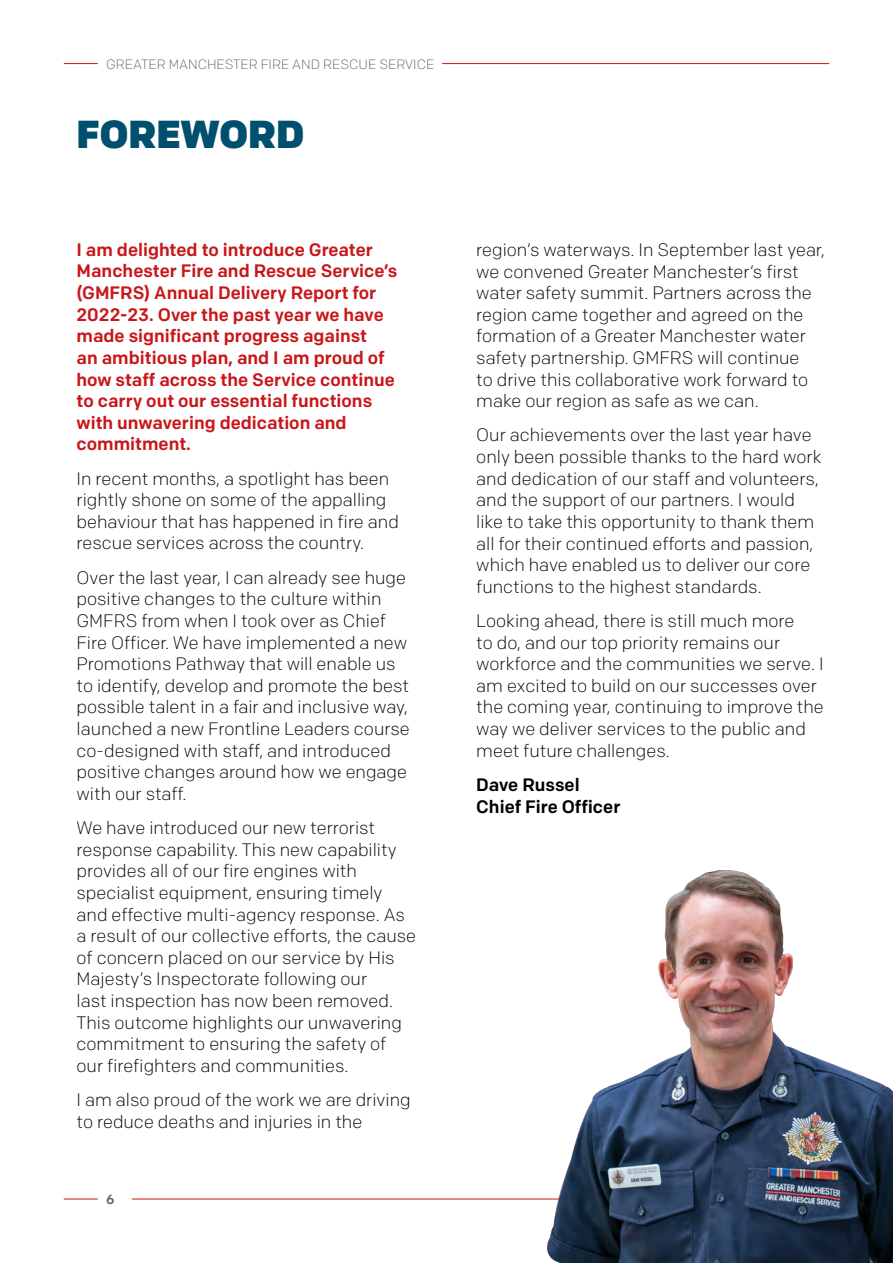
<style>
.page{position:relative;width:893px;height:1263px;background:#fff}
.page>*{position:absolute;margin:0;border:0;box-sizing:border-box;transform-origin:0 0}
.Titles_for_TOC{font:900 39px "Colfax";color:#004f6e}
.Body{font:300 18px/21.6px "Colfax";color:#000}
.Intro{font:500 18px/21.6px "Colfax";color:#c81619}
.Body-2{font:500 18px "Colfax";color:#000}
.names{font:500 18px "Colfax";color:#000}
.t1{font:300 13.5px "Colfax";color:#646363}
.t2{font:500 13.5px "Colfax";color:#646363}
</style>
<div class="page">
<hr style="left:64px;top:63px;width:34px;height:1px;background:#c81619">
<hr style="left:64px;top:1199px;width:34px;height:1px;background:#c81619">
<hr style="left:132px;top:1199px;width:697px;height:1px;background:#c81619">
<hr style="left:442px;top:63px;width:387px;height:1px;background:#c81619">
<img style="left:536px;top:870px;width:357px;height:393px">
<p class="t1" style="left:106px;top:56px;width:329px">GREATER MANCHESTER FIRE AND RESCUE SERVICE</p>
<h2 class="Titles_for_TOC" style="left:77px;top:111px;width:229px">FOREWORD</h2>
<p class="Intro" style="left:77px;top:239px;width:322px">I am delighted to introduce Greater Manchester Fire and Rescue Service’s (GMFRS) Annual Delivery Report for 2022-23. Over the past year we have made significant progress against<br>an ambitious plan, and I am proud of how staff across the Service continue to carry out our essential functions with unwavering dedication and commitment.</p>
<p class="Body" style="left:77px;top:467px;width:324px">In recent months, a spotlight has been rightly shone on some of the appalling behaviour that has happened in fire and rescue services across the country.</p>
<p class="Body" style="left:77px;top:567px;width:335px">Over the last year, I can already see huge positive changes to the culture within GMFRS from when I took over as Chief Fire Officer. We have implemented a new Promotions Pathway that will enable us to identify, develop and promote the best possible talent in a fair and inclusive way, launched a new Frontline Leaders course co-designed with staff, and introduced positive changes around how we engage with our staff.</p>
<p class="Body" style="left:77px;top:817px;width:341px">We have introduced our new terrorist response capability. This new capability provides all of our fire engines with specialist equipment, ensuring timely and effective multi-agency response. As a result of our collective efforts, the cause of concern placed on our service by His Majesty’s Inspectorate following our<br>last inspection has now been removed.<br>This outcome highlights our unwavering commitment to ensuring the safety of our firefighters and communities.</p>
<p class="Body" style="left:77px;top:1089px;width:336px">I am also proud of the work we are driving to reduce deaths and injuries in the</p>
<p class="t2" style="left:106px;top:1191px;width:10px">6</p>
<p class="Body" style="left:476px;top:239px;width:350px">region’s waterways. In September last year, we convened Greater Manchester’s first water safety summit. Partners across the region came together and agreed on the formation of a Greater Manchester water safety partnership. GMFRS will continue<br>to drive this collaborative work forward to make our region as safe as we can.</p>
<p class="Body" style="left:476px;top:424px;width:347px">Our achievements over the last year have only been possible thanks to the hard work and dedication of our staff and volunteers, and the support of our partners. I would like to take this opportunity to thank them all for their continued efforts and passion, which have enabled us to deliver our core functions to the highest standards.</p>
<p class="Body" style="left:476px;top:610px;width:349px">Looking ahead, there is still much more<br>to do, and our top priority remains our workforce and the communities we serve. I am excited to build on our successes over the coming year, continuing to improve the way we deliver services to the public and meet future challenges.</p>
<p class="names" style="left:476px;top:774px;width:105px">Dave Russel</p>
<p class="Body-2" style="left:476px;top:795px;width:146px">Chief Fire Officer</p>
</div>
